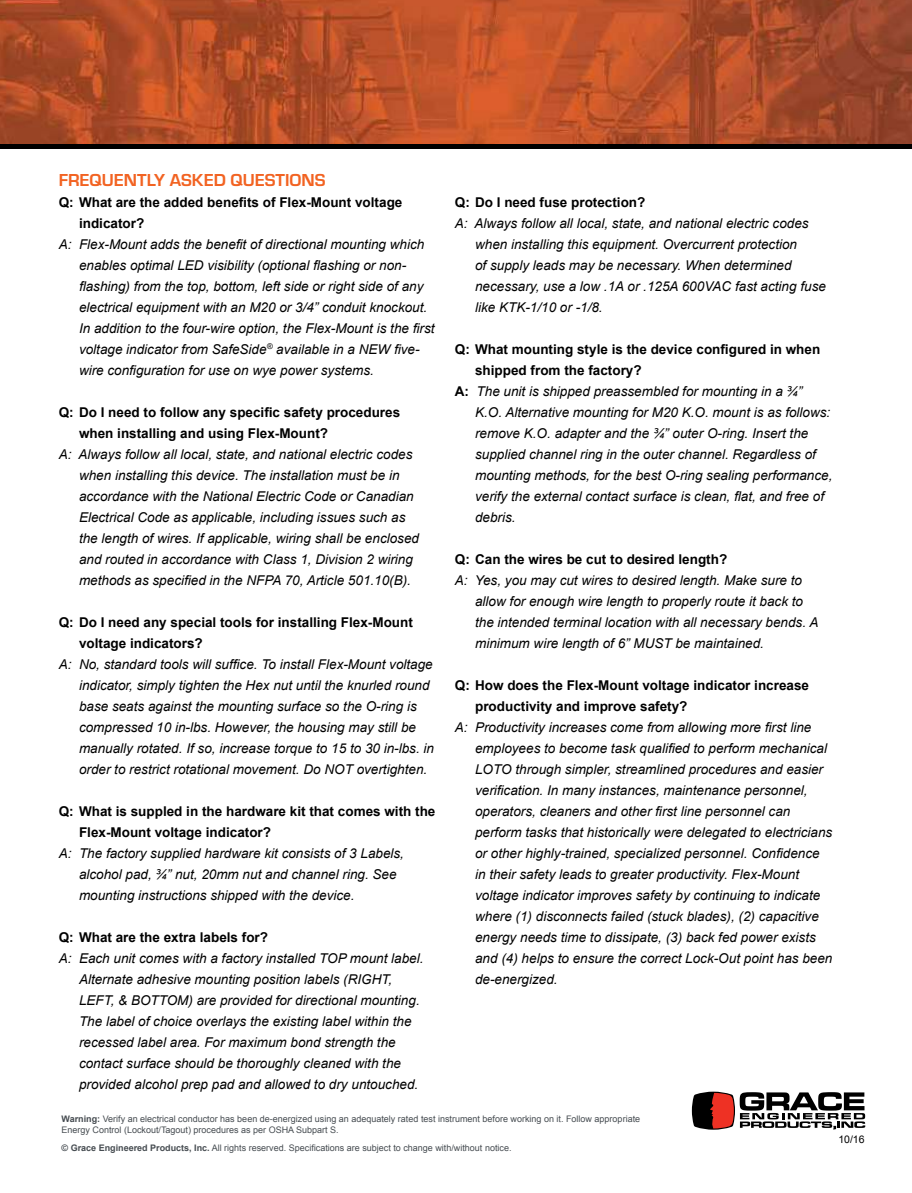
<style>
.page{position:relative;width:912px;height:1193px;background:#fff}
.page>*{position:absolute;margin:0;border:0;box-sizing:border-box;transform-origin:0 0}
.t1{font:700 18px "Eurostile";color:#f26322}
.t2{font:italic 13.5px/21px "Arial";color:#000}
.t3{font:700 13.5px/21px "Arial";color:#000}
.t4{font:10.5px "Arial";color:#000}
.t5{font:9px/10.8px "Arial";color:#464c51}
.s1{font-weight:700;font-style:normal}
.s2{font-weight:700}
</style>
<div class="page">
<img style="left:0;top:0;width:912px;height:144px">
<div style="left:0;top:144px;width:912px;height:5px;background:#000"></div>
<svg style="left:692px;top:1092px;width:173px;height:38px"></svg>
<h1 class="t1" style="left:59px;top:170px;width:268px">FREQUENTLY ASKED QUESTIONS</h1>
<p class="t3" style="left:79px;top:192px;width:325px;text-indent:-20px">Q: What are the added benefits of Flex-Mount voltage indicator?</p>
<p class="t2" style="left:79px;top:234px;width:357px;text-indent:-20px">A: Flex-Mount adds the benefit of directional mounting which enables optimal LED visibility (optional flashing or non&shy;flashing) from the top, bottom, left side or right side of any electrical equipment with an M20 or 3/4” conduit knockout.<br>In addition to the four-wire option, the Flex-Mount is the first voltage indicator from SafeSide<sup>®</sup> available in a NEW five&shy;wire configuration for use on wye power systems.</p>
<p class="t3" style="left:79px;top:402px;width:323px;text-indent:-20px">Q: Do I need to follow any specific safety procedures when installing and using Flex-Mount?</p>
<p class="t2" style="left:79px;top:444px;width:341px;text-indent:-20px">A: Always follow all local, state, and national electric codes when installing this device. The installation must be in accordance with the National Electric Code or Canadian Electrical Code as applicable, including issues such as the length of wires. If applicable, wiring shall be enclosed and routed in accordance with Class 1, Division 2 wiring methods as specified in the NFPA 70, Article 501.10(B).</p>
<p class="t3" style="left:79px;top:612px;width:335px;text-indent:-20px">Q: Do I need any special tools for installing Flex-Mount voltage indicators?</p>
<p class="t2" style="left:79px;top:654px;width:356px;text-indent:-20px">A: No, standard tools will suffice. To install Flex-Mount voltage indicator, simply tighten the Hex nut until the knurled round base seats against the mounting surface so the O-ring is compressed 10 in-lbs. However, the housing may still be manually rotated. If so, increase torque to 15 to 30 in-lbs. in order to restrict rotational movement. Do NOT overtighten.</p>
<p class="t3" style="left:79px;top:801px;width:358px;text-indent:-20px">Q: What is suppled in the hardware kit that comes with the<br>Flex-Mount voltage indicator?</p>
<p class="t2" style="left:79px;top:843px;width:326px;text-indent:-20px">A: The factory supplied hardware kit consists of 3 Labels, alcohol pad, ¾” nut, 20mm nut and channel ring. See mounting instructions shipped with the device.</p>
<p class="t3" style="left:59px;top:927px;width:211px">Q: What are the extra labels for?</p>
<p class="t2" style="left:79px;top:948px;width:346px;text-indent:-20px">A: Each unit comes with a factory installed TOP mount label.<br>Alternate adhesive mounting position labels (RIGHT, LEFT, &amp; BOTTOM) are provided for directional mounting.<br>The label of choice overlays the existing label within the recessed label area. For maximum bond strength the contact surface should be thoroughly cleaned with the provided alcohol prep pad and allowed to dry untouched.</p>
<p class="t3" style="left:455px;top:192px;width:192px">Q: Do I need fuse protection?</p>
<p class="t2" style="left:475px;top:213px;width:352px;text-indent:-20px">A: Always follow all local, state, and national electric codes when installing this equipment. Overcurrent protection<br>of supply leads may be necessary. When determined necessary, use a low .1A or .125A 600VAC fast acting fuse like KTK-1/10 or -1/8.</p>
<p class="t3" style="left:455px;top:339px;width:367px">Q: What mounting style is the device configured in when</p>
<p class="t3" style="left:475px;top:360px;width:168px">shipped from the factory?</p>
<p class="t2" style="left:455px;top:381px;width:349px"><span class="s1">A:</span> The unit is shipped preassembled for mounting in a ¾”</p>
<p class="t2" style="left:475px;top:402px;width:357px">K.O. Alternative mounting for M20 K.O. mount is as follows:</p>
<p class="t2" style="left:475px;top:423px;width:335px">remove K.O. adapter and the ¾” outer O-ring. Insert the</p>
<p class="t2" style="left:475px;top:444px;width:342px">supplied channel ring in the outer channel. Regardless of</p>
<p class="t2" style="left:475px;top:465px;width:359px">mounting methods, for the best O-ring sealing performance,</p>
<p class="t2" style="left:475px;top:486px;width:350px">verify the external contact surface is clean, flat, and free of</p>
<p class="t2" style="left:475px;top:507px;width:42px">debris.</p>
<p class="t3" style="left:455px;top:549px;width:274px">Q: Can the wires be cut to desired length?</p>
<p class="t2" style="left:475px;top:570px;width:345px;text-indent:-20px">A: Yes, you may cut wires to desired length. Make sure to allow for enough wire length to properly route it back to the intended terminal location with all necessary bends. A minimum wire length of 6” MUST be maintained.</p>
<p class="t3" style="left:475px;top:675px;width:335px;text-indent:-20px">Q: How does the Flex-Mount voltage indicator increase productivity and improve safety?</p>
<p class="t2" style="left:475px;top:717px;width:359px;text-indent:-20px">A: Productivity increases come from allowing more first line employees to become task qualified to perform mechanical LOTO through simpler, streamlined procedures and easier verification. In many instances, maintenance personnel, operators, cleaners and other first line personnel can perform tasks that historically were delegated to electricians or other highly-trained, specialized personnel. Confidence in their safety leads to greater productivity. Flex-Mount voltage indicator improves safety by continuing to indicate where (1) disconnects failed (stuck blades), (2) capacitive energy needs time to dissipate, (3) back fed power exists and (4) helps to ensure the correct Lock-Out point has been de-energized.</p>
<p class="t5" style="left:62px;top:1114px;width:580px"><span class="s2">Warning:</span> Verify an electrical conductor has been de-energized using an adequately rated test instrument before working on it. Follow appropriate<br>Energy Control (Lockout/Tagout) procedures as per OSHA Subpart S.</p>
<p class="t5" style="left:62px;top:1142px;width:451px"><span class="s2">© Grace Engineered Products, Inc.</span> All rights reserved. Specifications are subject to change with/without notice.</p>
<p class="t4" style="left:838px;top:1132px;width:28px">10/16</p>
</div>
